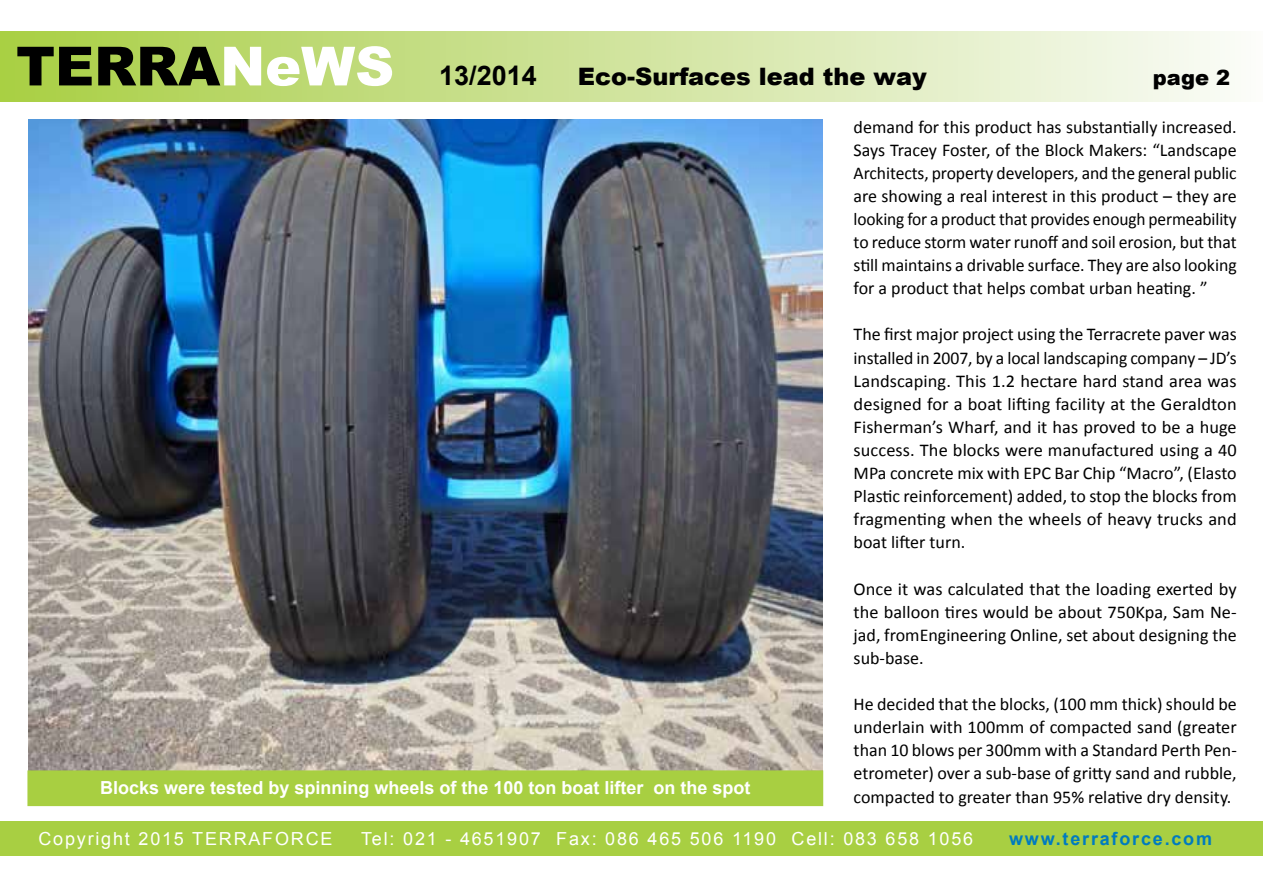
<style>
.page{position:relative;width:1263px;height:893px;background:#fff}
.page>*{position:absolute;margin:0;border:0;box-sizing:border-box;transform-origin:0 0}
.t1{font:700 27px "Arial";color:#000}
.t2{font:900 24px "Arial";color:#000}
.t3{font:900 21px "Arial";color:#000}
.t4{font:18px/23.1px "Calibri";color:#000;text-align:justify}
.t5{font:18px "Arial";letter-spacing:.1em;color:#fff}
.t6{font:700 18px "Arial";color:#fff}
.t7{font:700 18px "Arial";letter-spacing:.1em;color:#007bbf}
.s1{font-weight:900;font-size:54px}
.s2{font-weight:900;font-size:54px;color:#fff}
</style>
<div class="page">
<div style="left:0;top:31px;width:1263px;height:71px;background:linear-gradient(to right,#a9ce45,#fbfbf9)"></div>
<div style="left:0;top:822px;width:1263px;height:34px;background:#a8cf42"></div>
<img style="left:28px;top:120px;width:794px;height:650px">
<div style="left:28px;top:771px;width:794px;height:34px;background:#a8cf41"></div>
<div style="left:27px;top:770px;width:796px;height:36px;border:2px solid #a8cf41"></div>
<h1 class="t1" style="left:16px;top:57px;width:522px"><span class="s1">TERRA</span><span class="s2">NeWS</span> 13/2014</h1>
<h2 class="t2" style="left:578px;top:59px;width:350px">Eco-Surfaces lead the way</h2>
<p class="t3" style="left:1153px;top:62px;width:79px">page 2</p>
<p class="t6" style="left:100px;top:774px;width:652px">Blocks were tested by spinning wheels of the 100 ton boat lifter on the spot</p>
<p class="t4" style="left:854px;top:115px;width:385px">demand for this product has substantially increased.<br>Says Tracey Foster, of the Block Makers: “Landscape Architects, property developers, and the general public are showing a real interest in this product – they are looking for a product that provides enough permeability to reduce storm water runoff and soil erosion, but that still maintains a drivable surface. They are also looking for a product that helps combat urban heating. ”</p>
<p class="t4" style="left:854px;top:322px;width:385px">The first major project using the Terracrete paver was installed in 2007, by a local landscaping company – JD’s Landscaping. This 1.2 hectare hard stand area was designed for a boat lifting facility at the Geraldton Fisherman’s Wharf, and it has proved to be a huge success. The blocks were manufactured using a 40<br>MPa concrete mix with EPC Bar Chip “Macro”, (Elasto Plastic reinforcement) added, to stop the blocks from fragmenting when the wheels of heavy trucks and boat lifter turn.</p>
<p class="t4" style="left:854px;top:577px;width:385px">Once it was calculated that the loading exerted by the balloon tires would be about 750Kpa, Sam Ne&shy;jad, fromEngineering Online, set about designing the sub-base.</p>
<p class="t4" style="left:854px;top:692px;width:385px">He decided that the blocks, (100 mm thick) should be underlain with 100mm of compacted sand (greater than 10 blows per 300mm with a Standard Perth Pen&shy;etrometer) over a sub-base of gritty sand and rubble, compacted to greater than 95% relative dry density.</p>
<p class="t5" style="left:39px;top:827px;width:295px">Copyright 2015 TERRAFORCE</p>
<p class="t5" style="left:361px;top:827px;width:613px">Tel: 021 - 4651907 Fax: 086 465 506 1190 Cell: 083 658 1056</p>
<p class="t7" style="left:1009px;top:826px;width:204px">www.terraforce.com</p>
</div>
